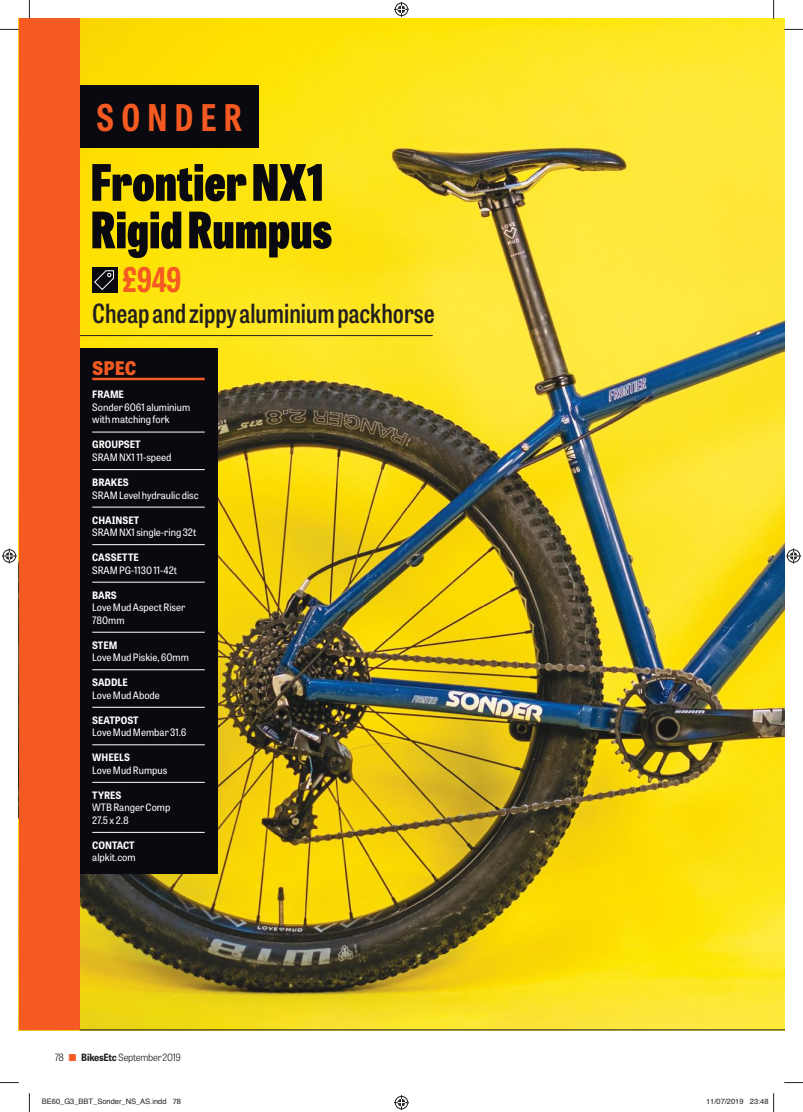
<style>
.page{position:relative;width:803px;height:1112px;background:#fff}
.page>*{position:absolute;margin:0;border:0;box-sizing:border-box;transform-origin:0 0}
.t1{font:800 50px/47.5px "Tablet Gothic Condensed";letter-spacing:.005em;color:#09090f}
.t2{font:700 36.62px "Tablet Gothic Condensed";letter-spacing:.2em;color:#f45a21}
.t3{font:700 33.75px "Tablet Gothic Condensed";color:#f45a21}
.t4{font:600 26.25px "Tablet Gothic Condensed";color:#241f1f}
.t5{font:800 18.75px "Tablet Gothic Narrow";color:#f45a21}
.t6{font:10.12px/12.5px "Tablet Gothic Narrow";color:#fff}
.t7{font:700 10.12px "Tablet Gothic Narrow";color:#fff}
.t8{font:300 10px "Tablet Gothic Narrow";letter-spacing:-.025em;color:#241f1f}
.t9{font:7.5px "Helvetica";color:#241f1f}
.s1{color:#f45a21}
.s2{font-weight:700}
</style>
<div class="page">
<img style="left:80px;top:19px;width:704px;height:1010px">
<div style="left:19px;top:19px;width:61px;height:1010px;background:#f45a21"></div>
<hr style="left:80px;top:1029px;width:704px;height:1px;background:#241f1f">
<hr style="left:80px;top:335px;width:353px;height:1px;background:#241f1f">
<div style="left:80px;top:348px;width:137px;height:525px;background:#09090f"></div>
<hr style="left:92px;top:377px;width:113px;height:3px;background:#f45a21">
<hr style="left:92px;top:431px;width:113px;height:1px;background:#fff">
<hr style="left:92px;top:469px;width:113px;height:1px;background:#fff">
<hr style="left:92px;top:506px;width:113px;height:1px;background:#fff">
<hr style="left:92px;top:544px;width:113px;height:1px;background:#fff">
<hr style="left:92px;top:581px;width:113px;height:1px;background:#fff">
<hr style="left:92px;top:631px;width:113px;height:1px;background:#fff">
<hr style="left:92px;top:669px;width:113px;height:1px;background:#fff">
<hr style="left:92px;top:706px;width:113px;height:1px;background:#fff">
<hr style="left:92px;top:744px;width:113px;height:1px;background:#fff">
<hr style="left:92px;top:781px;width:113px;height:1px;background:#fff">
<hr style="left:92px;top:831px;width:113px;height:1px;background:#fff">
<div style="left:80px;top:86px;width:178px;height:62px;background:#09090f"></div>
<div style="left:92px;top:267px;width:25px;height:25px;background:#09090f"></div>
<svg style="left:94px;top:270px;width:20px;height:20px"></svg>
<svg style="left:0;top:29px;width:19px;height:1px"></svg>
<svg style="left:784px;top:29px;width:19px;height:1px"></svg>
<svg style="left:0;top:1082px;width:19px;height:1px"></svg>
<svg style="left:784px;top:1082px;width:19px;height:1px"></svg>
<svg style="left:29px;top:0;width:1px;height:19px"></svg>
<svg style="left:29px;top:1093px;width:1px;height:18px"></svg>
<svg style="left:773px;top:0;width:1px;height:19px"></svg>
<svg style="left:394px;top:2px;width:15px;height:15px"></svg>
<svg style="left:394px;top:1095px;width:15px;height:14px"></svg>
<svg style="left:2px;top:548px;width:15px;height:15px"></svg>
<svg style="left:786px;top:548px;width:15px;height:15px"></svg>
<svg style="left:773px;top:1093px;width:1px;height:18px"></svg>
<h2 class="t2" style="left:96px;top:92px;width:147px">SONDER</h2>
<h1 class="t1" style="left:91px;top:156px;width:242px">Frontier NX1<br>Rigid Rumpus</h1>
<h3 class="t3" style="left:122px;top:256px;width:61px">£949</h3>
<h3 class="t4" style="left:92px;top:296px;width:344px">Cheap and zippy aluminium packhorse</h3>
<h3 class="t5" style="left:92px;top:354px;width:46px">SPEC</h3>
<p class="t7" style="left:92px;top:387px;width:33px">FRAME</p>
<p class="t6" style="left:92px;top:400px;width:99px">Sonder 6061 aluminium with matching fork</p>
<p class="t7" style="left:92px;top:437px;width:50px">GROUPSET</p>
<p class="t6" style="left:92px;top:450px;width:81px">SRAM NX1 11-speed</p>
<p class="t7" style="left:92px;top:475px;width:38px">BRAKES</p>
<p class="t6" style="left:92px;top:488px;width:108px">SRAM Level hydraulic disc</p>
<p class="t7" style="left:92px;top:512px;width:49px">CHAINSET</p>
<p class="t6" style="left:92px;top:525px;width:106px">SRAM NX1 single-ring 32t</p>
<p class="t7" style="left:92px;top:550px;width:48px">CASSETTE</p>
<p class="t6" style="left:92px;top:563px;width:86px">SRAM PG-1130 11-42t</p>
<p class="t7" style="left:92px;top:587px;width:26px">BARS</p>
<p class="t6" style="left:92px;top:600px;width:95px">Love Mud Aspect Riser<br>780mm</p>
<p class="t7" style="left:92px;top:637px;width:27px">STEM</p>
<p class="t6" style="left:92px;top:650px;width:98px">Love Mud Piskie, 60mm</p>
<p class="t7" style="left:92px;top:675px;width:37px">SADDLE</p>
<p class="t6" style="left:92px;top:688px;width:69px">Love Mud Abode</p>
<p class="t7" style="left:92px;top:712px;width:48px">SEATPOST</p>
<p class="t6" style="left:92px;top:725px;width:96px">Love Mud Membar 31.6</p>
<p class="t7" style="left:92px;top:750px;width:39px">WHEELS</p>
<p class="t6" style="left:92px;top:763px;width:77px">Love Mud Rumpus</p>
<p class="t7" style="left:92px;top:787px;width:31px">TYRES</p>
<p class="t6" style="left:92px;top:800px;width:80px">WTB Ranger Comp<br>27.5 x 2.8</p>
<p class="t7" style="left:92px;top:837px;width:44px">CONTACT</p>
<p class="t6" style="left:92px;top:850px;width:45px">alpkit.com</p>
<p class="t8" style="left:55px;top:1050px;width:128px">78 <span class="s1">■</span> <span class="s2">BikesEtc</span> September 2019</p>
<p class="t9" style="left:42px;top:1095px;width:141px">BE60_G3_BBT_Sonder_NS_AS.indd 78</p>
<p class="t9" style="left:706px;top:1095px;width:64px">11/07/2019 23:48</p>
</div>
